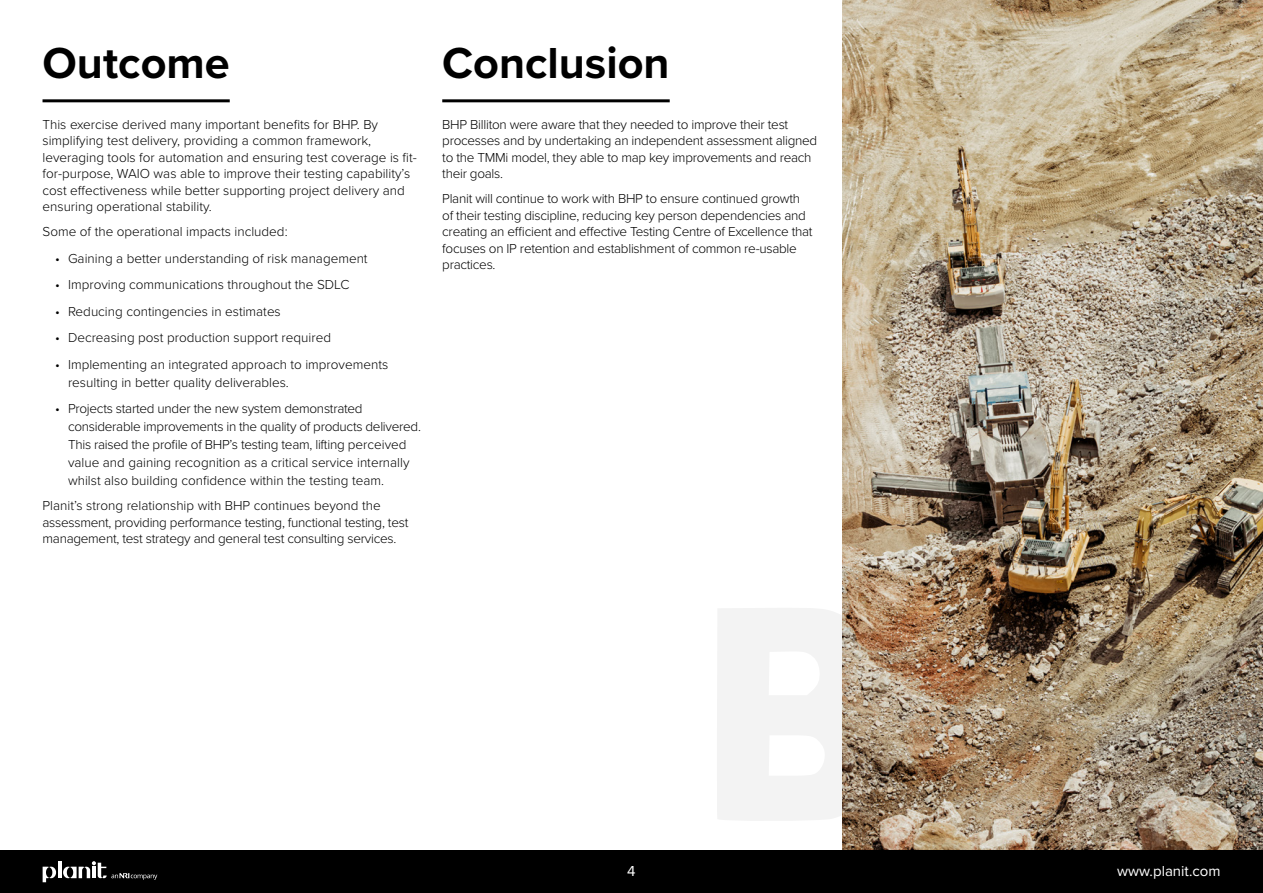
<style>
.page{position:relative;width:1263px;height:893px;background:#fff}
.page>*{position:absolute;margin:0;border:0;box-sizing:border-box;transform-origin:0 0}
.t1{font:700 45px "Proxima Nova";color:#000}
.t2{font:15px "Proxima Nova";color:#fff}
.t3{font:300 13.5px/16.5px "Proxima Nova";letter-spacing:-.02em;color:#000}
.t4{font:300 13.5px/16.5px "Proxima Nova";color:#000}
</style>
<div class="page">
<svg style="left:717px;top:608px;width:125px;height:213px;fill:#f3f3f3"></svg>
<hr style="left:43px;top:99px;width:187px;height:3px;background:#000">
<img style="left:842px;top:0;width:421px;height:850px">
<hr style="left:442px;top:99px;width:228px;height:3px;background:#000">
<div style="left:0;top:850px;width:1263px;height:43px;background:#000"></div>
<svg style="left:43px;top:867px;width:13px;height:15px"></svg>
<hr style="left:58px;top:861px;width:3px;height:17px;background:#fff">
<svg style="left:63px;top:861px;width:94px;height:19px"></svg>
<h1 class="t1" style="left:43px;top:30px;width:189px">Outcome</h1>
<p class="t4" style="left:43px;top:115px;width:376px">This exercise derived many important benefits for BHP. By simplifying test delivery, providing a common framework, leveraging tools for automation and ensuring test coverage is fit&shy;for-purpose, WAIO was able to improve their testing capability’s cost effectiveness while better supporting project delivery and ensuring operational stability.</p>
<p class="t4" style="left:43px;top:223px;width:247px">Some of the operational impacts included:</p>
<p class="t4" style="left:55px;top:249px;width:314px">• Gaining a better understanding of risk management</p>
<p class="t4" style="left:55px;top:276px;width:296px">• Improving communications throughout the SDLC</p>
<p class="t4" style="left:55px;top:302px;width:227px">• Reducing contingencies in estimates</p>
<p class="t4" style="left:55px;top:329px;width:277px">• Decreasing post production support required</p>
<p class="t4" style="left:68px;top:354px;width:322px;line-height:18px;text-indent:-13px">• Implementing an integrated approach to improvements resulting in better quality deliverables.</p>
<p class="t3" style="left:68px;top:399px;width:354px;line-height:18px;text-indent:-13px">• Projects started under the new system demonstrated considerable improvements in the quality of products delivered.<br>This raised the profile of BHP’s testing team, lifting perceived value and gaining recognition as a critical service internally whilst also building confidence within the testing team.</p>
<p class="t3" style="left:43px;top:497px;width:367px">Planit’s strong relationship with BHP continues beyond the assessment, providing performance testing, functional testing, test management, test strategy and general test consulting services.</p>
<h1 class="t1" style="left:442px;top:30px;width:229px">Conclusion</h1>
<p class="t3" style="left:442px;top:115px;width:376px">BHP Billiton were aware that they needed to improve their test processes and by undertaking an independent assessment aligned to the TMMi model, they able to map key improvements and reach their goals.</p>
<p class="t3" style="left:442px;top:190px;width:372px">Planit will continue to work with BHP to ensure continued growth of their testing discipline, reducing key person dependencies and creating an efficient and effective Testing Centre of Excellence that focuses on IP retention and establishment of common re-usable practices.</p>
<p class="t2" style="left:627px;top:860px;width:10px">4</p>
<p class="t2" style="left:1117px;top:860px;width:105px">www.planit.com</p>
</div>
